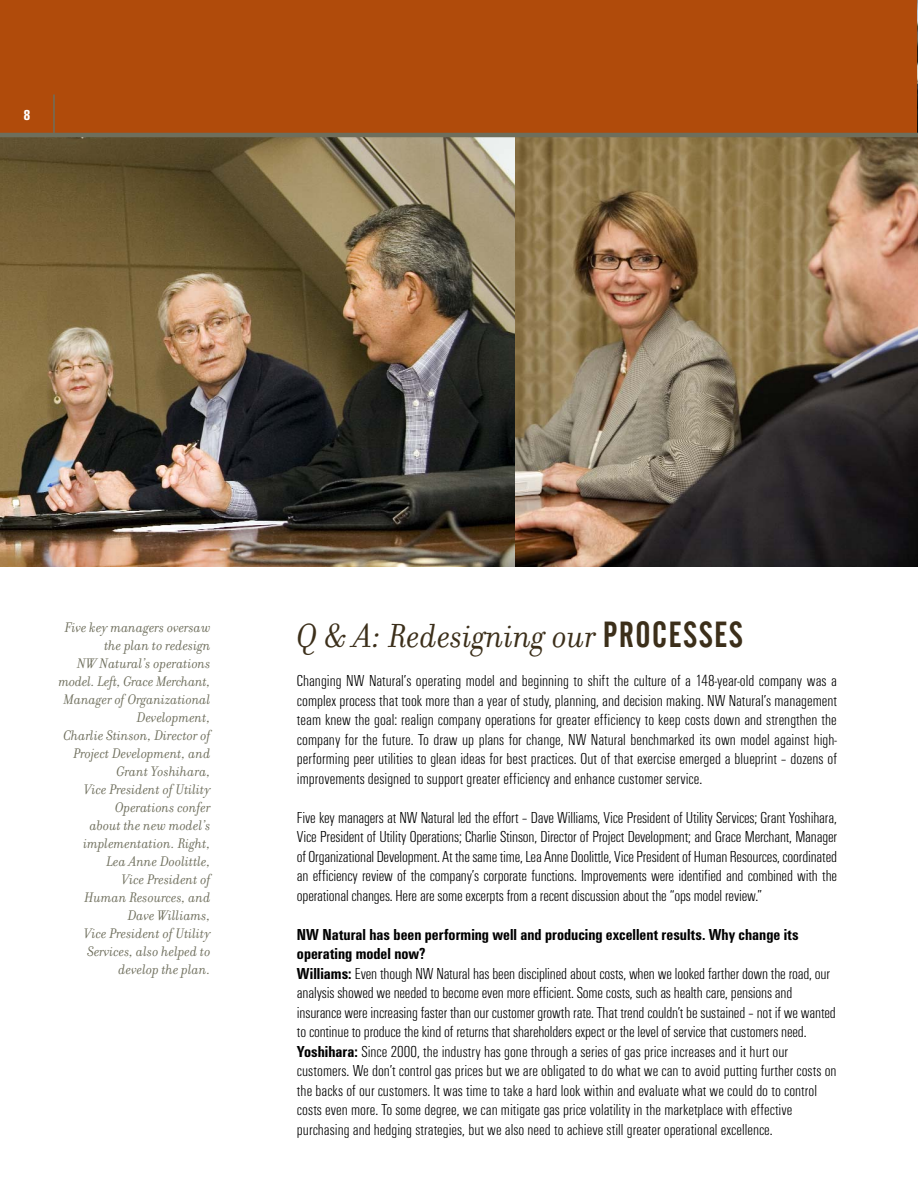
<style>
.page{position:relative;width:918px;height:1188px;background:#fff}
.page>*{position:absolute;margin:0;border:0;box-sizing:border-box;transform-origin:0 0}
.t1{font:italic 36px "Filosofia";color:#3c2f1a}
.t2{font:300 condensed 16.5px/19.5px "Unitus T";color:#000;text-align:justify}
.t3{font:italic 15px/18px "Filosofia";color:#6e6e5c;text-align:right}
.t4{font:700 condensed 15px "Unitus T";color:#fff}
.s1{font-family:"Alternate Gothic No 2 BT";font-style:normal}
.s2{font-weight:700}
</style>
<div class="page">
<img style="left:0;top:137px;width:515px;height:430px">
<img style="left:515px;top:137px;width:403px;height:430px">
<div style="left:0;top:0;width:918px;height:135px;background:#b04b0b"></div>
<img style="left:917px;top:0;width:1px;height:133px">
<hr style="left:53px;top:94px;width:2px;height:41px;background:#6e6e5c">
<hr style="left:0;top:133px;width:918px;height:4px;background:#6e6e5c">
<p class="t4" style="left:24px;top:108px;width:9px">8</p>
<p class="t3" style="left:59px;top:621px;width:153px">Five key managers oversaw the plan to redesign<br>NW Natural’s operations model. Left, Grace Merchant,<br>Manager of Organizational<br>Development,<br>Charlie Stinson, Director of<br>Project Development, and<br>Grant Yoshihara,<br>Vice President of Utility<br>Operations confer<br>about the new model’s implementation. Right,<br>Lea Anne Doolittle,<br>Vice President of<br>Human Resources, and<br>Dave Williams,<br>Vice President of Utility<br>Services, also helped to develop the plan.</p>
<h1 class="t1" style="left:297px;top:622px;width:448px">Q &amp; A: Redesigning our <span class="s1">PROCESSES</span></h1>
<p class="t2" style="left:297px;top:672px;width:542px">Changing NW Natural’s operating model and beginning to shift the culture of a 148-year-old company was a complex process that took more than a year of study, planning, and decision making. NW Natural’s management team knew the goal: realign company operations for greater efficiency to keep costs down and strengthen the company for the future. To draw up plans for change, NW Natural benchmarked its own model against high&shy;performing peer utilities to glean ideas for best practices. Out of that exercise emerged a blueprint – dozens of improvements designed to support greater efficiency and enhance customer service.</p>
<p class="t2" style="left:297px;top:809px;width:542px">Five key managers at NW Natural led the effort – Dave Williams, Vice President of Utility Services; Grant Yoshihara, Vice President of Utility Operations; Charlie Stinson, Director of Project Development; and Grace Merchant, Manager of Organizational Development. At the same time, Lea Anne Doolittle, Vice President of Human Resources, coordinated an efficiency review of the company’s corporate functions. Improvements were identified and combined with the operational changes. Here are some excerpts from a recent discussion about the “ops model review.”</p>
<p class="t2" style="left:297px;top:926px;width:541px;text-align:left"><span class="s2">NW Natural has been performing well and producing excellent results. Why change its operating model now?<br>Williams:</span> Even though NW Natural has been disciplined about costs, when we looked farther down the road, our analysis showed we needed to become even more efficient. Some costs, such as health care, pensions and insurance were increasing faster than our customer growth rate. That trend couldn’t be sustained – not if we wanted to continue to produce the kind of returns that shareholders expect or the level of service that customers need.<br><span class="s2">Yoshihara:</span> Since 2000, the industry has gone through a series of gas price increases and it hurt our customers. We don’t control gas prices but we are obligated to do what we can to avoid putting further costs on the backs of our customers. It was time to take a hard look within and evaluate what we could do to control costs even more. To some degree, we can mitigate gas price volatility in the marketplace with effective purchasing and hedging strategies, but we also need to achieve still greater operational excellence.</p>
</div>
